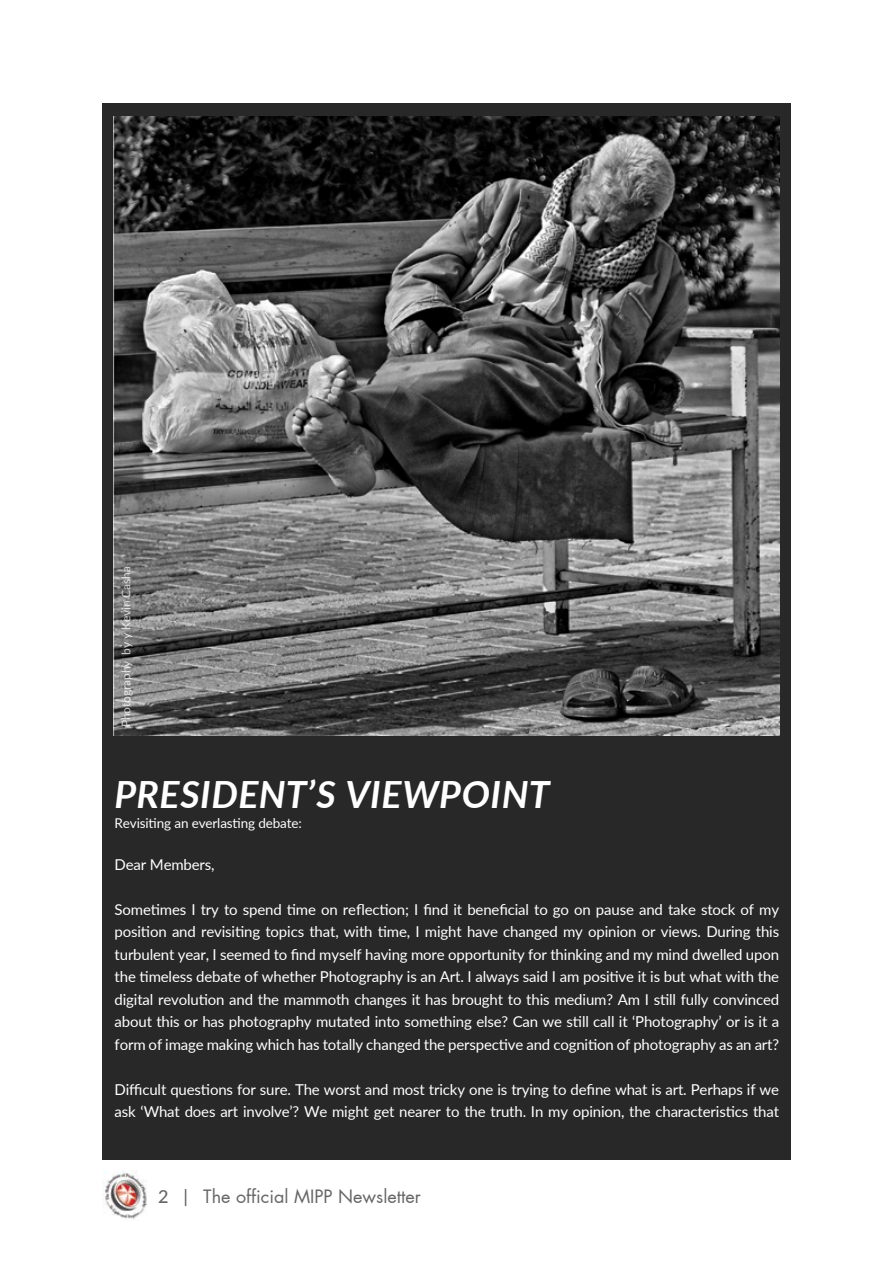
<style>
.page{position:relative;width:893px;height:1263px;background:#fff}
.page>*{position:absolute;margin:0;border:0;box-sizing:border-box;transform-origin:0 0}
.t1{font:italic 700 37.5px "Lato";letter-spacing:.015em;color:#fff}
.t2{font:18px "Futura";color:#666}
.t3{font:15px/22.5px "Lato";letter-spacing:-.01em;color:#fff;text-align:justify}
.t4{font:13.5px "Lato";letter-spacing:-.01em;color:#fff}
.t5{font:12px "Lato";letter-spacing:-.01em;color:#fff}
.s1{font-family:"Lato";font-weight:500}
</style>
<div class="page">
<img style="left:102px;top:1171px;width:46px;height:49px">
<div style="left:102px;top:103px;width:689px;height:1056px;background:#282828"></div>
<img style="left:114px;top:116px;width:665px;height:619px">
<p class="t5" style="left:117px;top:727px;width:162px;rotate:-90deg">Photography by y Kevin Casha</p>
<h1 class="t1" style="left:115px;top:767px;width:437px">PRESIDENT’S VIEWPOINT</h1>
<p class="t4" style="left:115px;top:813px;width:189px">Revisiting an everlasting debate:</p>
<p class="t3" style="left:115px;top:852px;width:102px">Dear Members,</p>
<p class="t3" style="left:115px;top:897px;width:666px">Sometimes I try to spend time on reflection; I find it beneficial to go on pause and take stock of my position and revisiting topics that, with time, I might have changed my opinion or views. During this turbulent year, I seemed to find myself having more opportunity for thinking and my mind dwelled upon the timeless debate of whether Photography is an Art. I always said I am positive it is but what with the digital revolution and the mammoth changes it has brought to this medium? Am I still fully convinced about this or has photography mutated into something else? Can we still call it ‘Photography’ or is it a form of image making which has totally changed the perspective and cognition of photography as an art?</p>
<p class="t3" style="left:115px;top:1077px;width:666px">Difficult questions for sure. The worst and most tricky one is trying to define what is art. Perhaps if we ask ‘What does art involve’? We might get nearer to the truth. In my opinion, the characteristics that</p>
<p class="t2" style="left:158px;top:1185px;width:264px"><span class="s1">2 |</span> The official MIPP Newsletter</p>
</div>
